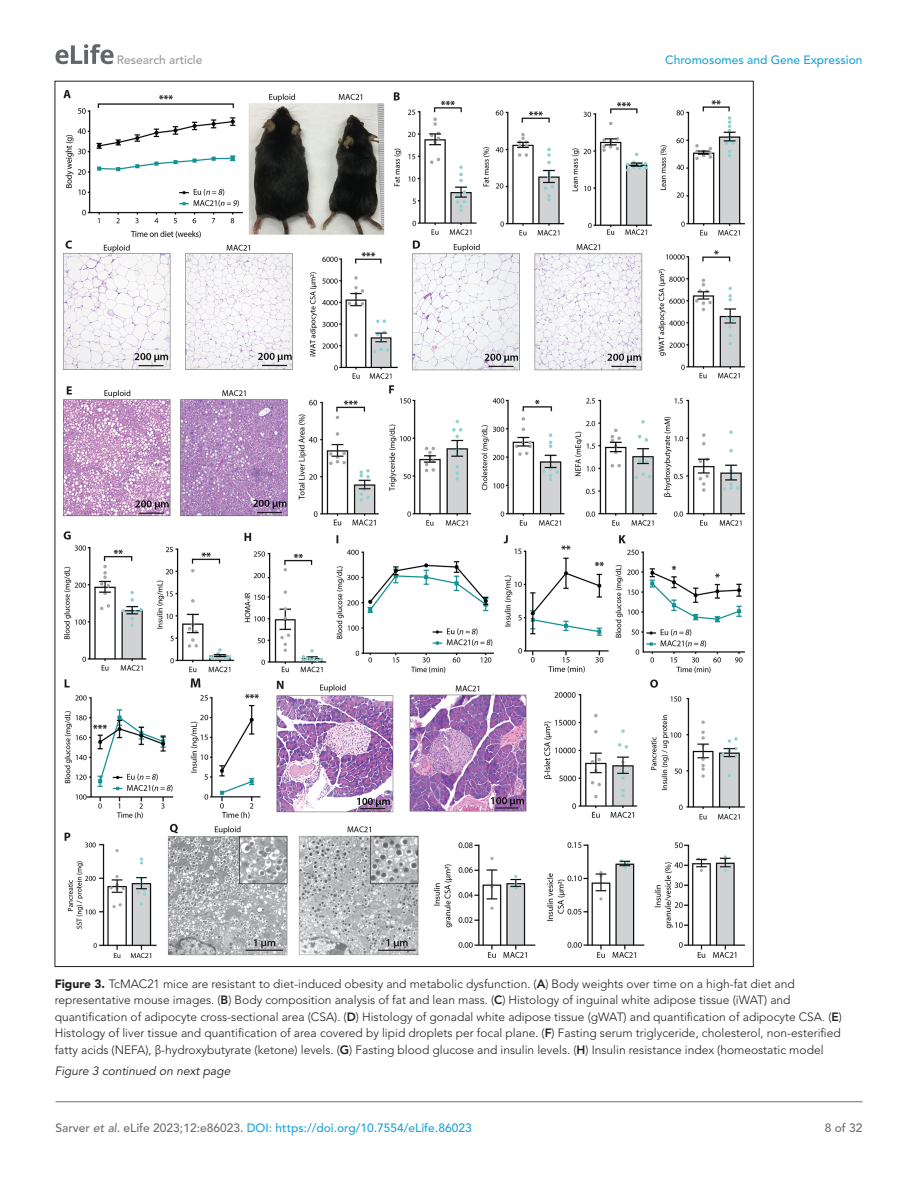
<style>
.page{position:relative;width:918px;height:1188px;background:#fff}
.page>*{position:absolute;margin:0;border:0;box-sizing:border-box;transform-origin:0 0}
.t1{font:300 12px/16.5px "Avenir LT Std";color:#231f20}
.t2{font:500 12px "Avenir LT Std";color:#1ea4d7}
.t3{font:italic 12px "Avenir LT Std";color:#231f20}
.t4{font:500 12px "Avenir LT Std";color:#9a9a9a}
.t5{font:500 12px "Avenir LT Std";color:#6e6e70}
.s1{font-weight:900}
.s2{font-weight:800}
.s3{font-family:"Segoe UI"}
.s4{color:#6e6e70}
.s5{font-style:italic;color:#6e6e70}
</style>
<div class="page">
<svg style="left:56px;top:44px;width:58px;height:20px"></svg>
<hr style="left:56px;top:1101px;width:806px;height:1px;background:#6e6e70">
<img style="left:64px;top:90px;width:680px;height:868px">
<p class="t4" style="left:117px;top:53px;width:87px">Research article</p>
<p class="t2" style="left:665px;top:53px;width:199px">Chromosomes and Gene Expression</p>
<p class="t1" style="left:55px;top:975px;width:789px"><span class="s1">Figure 3.</span> TcMAC21 mice are resistant to diet-induced obesity and metabolic dysfunction. (<span class="s2">A</span>) Body weights over time on a high-fat diet and representative mouse images. (<span class="s2">B</span>) Body composition analysis of fat and lean mass. (<span class="s2">C</span>) Histology of inguinal white adipose tissue (iWAT) and quantification of adipocyte cross-sectional area (CSA). (<span class="s2">D</span>) Histology of gonadal white adipose tissue (gWAT) and quantification of adipocyte CSA. (<span class="s2">E</span>)<br>Histology of liver tissue and quantification of area covered by lipid droplets per focal plane. (<span class="s2">F</span>) Fasting serum triglyceride, cholesterol, non-esterified fatty acids (NEFA), <span class="s3">β</span>-hydroxybutyrate (ketone) levels. (<span class="s2">G</span>) Fasting blood glucose and insulin levels. (<span class="s2">H</span>) Insulin resistance index (homeostatic model</p>
<p class="t3" style="left:55px;top:1064px;width:177px">Figure 3 continued on next page</p>
<p class="t2" style="left:56px;top:1121px;width:418px"><span class="s4">Sarver</span> <span class="s5">et al</span><span class="s4">. eLife 2023;12:e86023.</span> DOI: https://doi.org/10.7554/eLife.86023</p>
<p class="t5" style="left:825px;top:1121px;width:39px">8 of 32</p>
</div>
